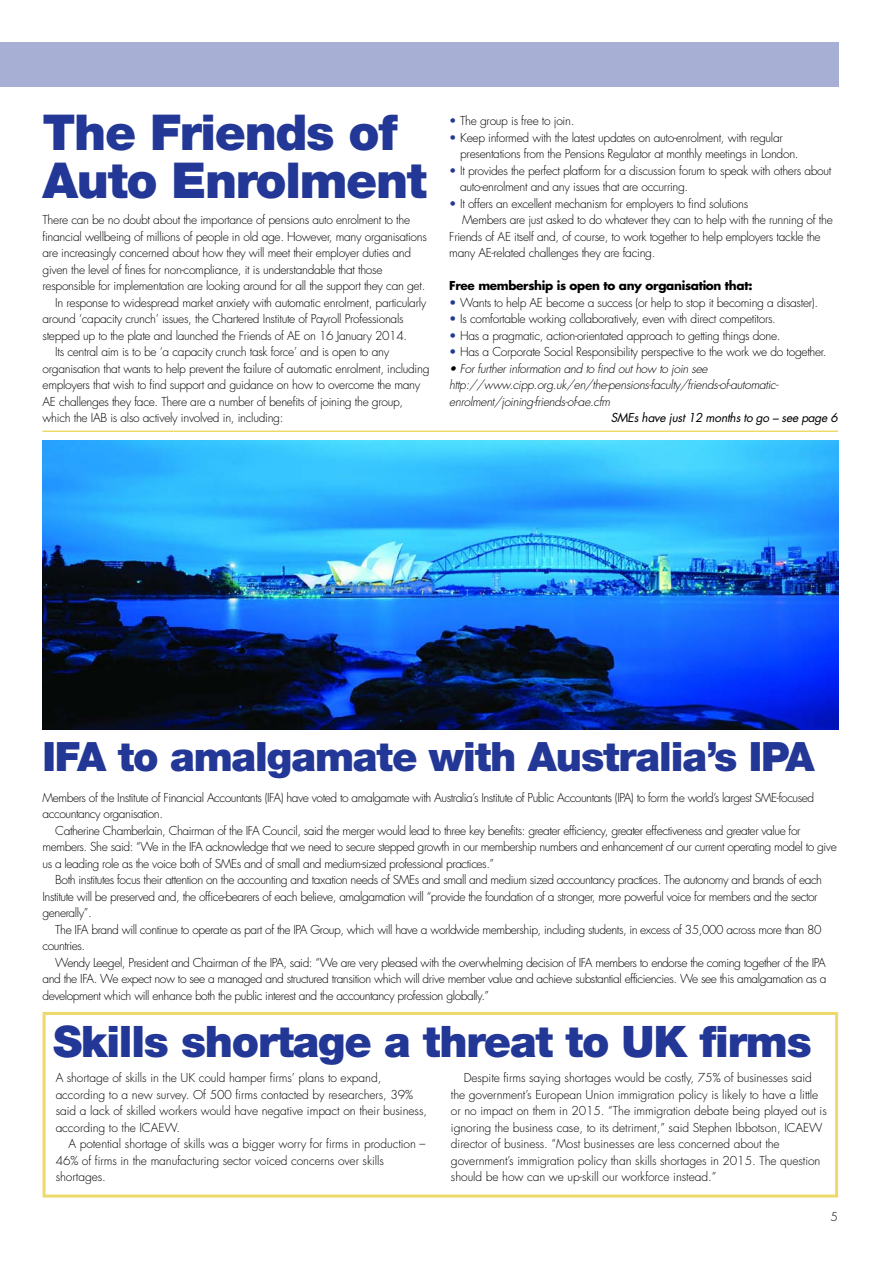
<style>
.page{position:relative;width:893px;height:1263px;background:#fff}
.page>*{position:absolute;margin:0;border:0;box-sizing:border-box;transform-origin:0 0}
.t1{font:900 49.5px/48px "Helvetica Neue";letter-spacing:-.025em;color:#223796}
.t2{font:900 43.5px "Helvetica Neue";letter-spacing:-.025em;color:#223796}
.t3{font:900 40.5px "Helvetica Neue";letter-spacing:-.025em;color:#223796}
.t4{font:300 12px/16.5px "Futura";letter-spacing:-.025em;color:#000}
.t5{font:300 12px/16.5px "Futura";letter-spacing:-.005em;color:#000}
.t6{font:italic 300 12px/16.5px "Futura";letter-spacing:-.025em;color:#000}
.t7{font:700 12px "Futura";letter-spacing:-.03em;color:#000}
.t8{font:italic 12px "Futura";letter-spacing:-.025em;color:#000}
.s1{color:#223796}
</style>
<div class="page">
<div style="left:0;top:43px;width:838px;height:44px;background:#a7afd5"></div>
<div style="left:43px;top:1012px;width:795px;height:186px;border:3px solid #eeda6b"></div>
<hr style="left:43px;top:431px;width:795px;height:1px;background:#eeda6b">
<img style="left:43px;top:441px;width:795px;height:288px">
<h1 class="t1" style="left:43px;top:113px;width:386px">The Friends of<br>Auto Enrolment</h1>
<p class="t4" style="left:43px;top:212px;width:369px">There can be no doubt about the importance of pensions auto enrolment to the</p>
<p class="t4" style="left:43px;top:229px;width:386px">financial wellbeing of millions of people in old age. However, many organisations</p>
<p class="t4" style="left:43px;top:245px;width:370px">are increasingly concerned about how they will meet their employer duties and</p>
<p class="t4" style="left:43px;top:262px;width:341px">given the level of fines for non-compliance, it is understandable that those</p>
<p class="t4" style="left:43px;top:278px;width:384px">responsible for implementation are looking around for all the support they can get.</p>
<p class="t4" style="left:55px;top:295px;width:372px">In response to widespread market anxiety with automatic enrolment, particularly</p>
<p class="t4" style="left:43px;top:311px;width:362px">around ‘capacity crunch’ issues, the Chartered Institute of Payroll Professionals</p>
<p class="t4" style="left:43px;top:328px;width:366px">stepped up to the plate and launched the Friends of AE on 16 January 2014.</p>
<p class="t4" style="left:55px;top:344px;width:335px">Its central aim is to be ‘a capacity crunch task force’ and is open to any</p>
<p class="t4" style="left:43px;top:361px;width:388px">organisation that wants to help prevent the failure of automatic enrolment, including</p>
<p class="t4" style="left:43px;top:377px;width:379px">employers that wish to find support and guidance on how to overcome the many</p>
<p class="t4" style="left:43px;top:394px;width:362px">AE challenges they face. There are a number of benefits of joining the group,</p>
<p class="t4" style="left:43px;top:410px;width:242px">which the IAB is also actively involved in, including:</p>
<p class="t4" style="left:449px;top:113px;width:127px"><span class="s1">•</span> The group is free to join.</p>
<p class="t4" style="left:460px;top:130px;width:340px;text-indent:-11px"><span class="s1">•</span> Keep informed with the latest updates on auto-enrolment, with regular presentations from the Pensions Regulator at monthly meetings in London.</p>
<p class="t4" style="left:460px;top:163px;width:372px;text-indent:-11px"><span class="s1">•</span> It provides the perfect platform for a discussion forum to speak with others about auto-enrolment and any issues that are occurring.</p>
<p class="t4" style="left:449px;top:196px;width:300px"><span class="s1">•</span> It offers an excellent mechanism for employers to find solutions</p>
<p class="t4" style="left:462px;top:212px;width:372px">Members are just asked to do whatever they can to help with the running of the</p>
<p class="t4" style="left:449px;top:229px;width:373px">Friends of AE itself and, of course, to work together to help employers tackle the</p>
<p class="t4" style="left:449px;top:245px;width:208px">many AE-related challenges they are facing.</p>
<p class="t7" style="left:449px;top:280px;width:305px">Free membership is open to any organisation that:</p>
<p class="t4" style="left:449px;top:295px;width:370px"><span class="s1">•</span> Wants to help AE become a success (or help to stop it becoming a disaster).</p>
<p class="t4" style="left:449px;top:311px;width:328px"><span class="s1">•</span> Is comfortable working collaboratively, even with direct competitors.</p>
<p class="t4" style="left:449px;top:328px;width:333px"><span class="s1">•</span> Has a pragmatic, action-orientated approach to getting things done.</p>
<p class="t4" style="left:449px;top:344px;width:378px"><span class="s1">•</span> Has a Corporate Social Responsibility perspective to the work we do together.</p>
<p class="t6" style="left:449px;top:361px;width:331px">• For further information and to find out how to join see http://www.cipp.org.uk/en/the-pensions-faculty/friends-of-automatic&shy;enrolment/joining-friends-of-ae.cfm</p>
<p class="t8" style="left:610px;top:412px;width:229px">SMEs have just 12 months to go – see page 6</p>
<h3 class="t3" style="left:43px;top:742px;width:773px">IFA to amalgamate with Australia’s IPA</h3>
<p class="t4" style="left:43px;top:790px;width:773px">Members of the Institute of Financial Accountants (IFA) have voted to amalgamate with Australia’s Institute of Public Accountants (IPA) to form the world’s largest SME-focused accountancy organisation.</p>
<p class="t4" style="left:43px;top:823px;width:795px;text-indent:13px">Catherine Chamberlain, Chairman of the IFA Council, said the merger would lead to three key benefits: greater efficiency, greater effectiveness and greater value for members. She said: “We in the IFA acknowledge that we need to secure stepped growth in our membership numbers and enhancement of our current operating model to give us a leading role as the voice both of SMEs and of small and medium-sized professional practices.”</p>
<p class="t4" style="left:43px;top:872px;width:781px;text-indent:13px">Both institutes focus their attention on the accounting and taxation needs of SMEs and small and medium sized accountancy practices. The autonomy and brands of each<br>Institute will be preserved and, the office-bearers of each believe, amalgamation will “provide the foundation of a stronger, more powerful voice for members and the sector generally”.</p>
<p class="t4" style="left:43px;top:922px;width:780px;text-indent:13px">The IFA brand will continue to operate as part of the IPA Group, which will have a worldwide membership, including students, in excess of 35,000 across more than 80 countries.</p>
<p class="t4" style="left:43px;top:955px;width:785px;text-align:justify;text-indent:13px">Wendy Leegel, President and Chairman of the IPA, said: “We are very pleased with the overwhelming decision of IFA members to endorse the coming together of the IPA and the IFA. We expect now to see a managed and structured transition which will drive member value and achieve substantial efficiencies. We see this amalgamation as a development which will enhance both the public interest and the accountancy profession globally.”</p>
<h2 class="t2" style="left:53px;top:1026px;width:760px">Skills shortage a threat to UK firms</h2>
<p class="t5" style="left:56px;top:1070px;width:373px">A shortage of skills in the UK could hamper firms’ plans to expand, according to a new survey. Of 500 firms contacted by researchers, 39% said a lack of skilled workers would have negative impact on their business, according to the ICAEW.</p>
<p class="t5" style="left:56px;top:1136px;width:371px;text-indent:13px">A potential shortage of skills was a bigger worry for firms in production –<br>46% of firms in the manufacturing sector voiced concerns over skills shortages.</p>
<p class="t5" style="left:451px;top:1070px;width:377px;text-indent:13px">Despite firms saying shortages would be costly, 75% of businesses said the government’s European Union immigration policy is likely to have a little or no impact on them in 2015. “The immigration debate being played out is ignoring the business case, to its detriment,” said Stephen Ibbotson, ICAEW director of business. “Most businesses are less concerned about the government’s immigration policy than skills shortages in 2015. The question should be how can we up-skill our workforce instead.”</p>
<p class="t4" style="left:830px;top:1209px;width:9px">5</p>
</div>
